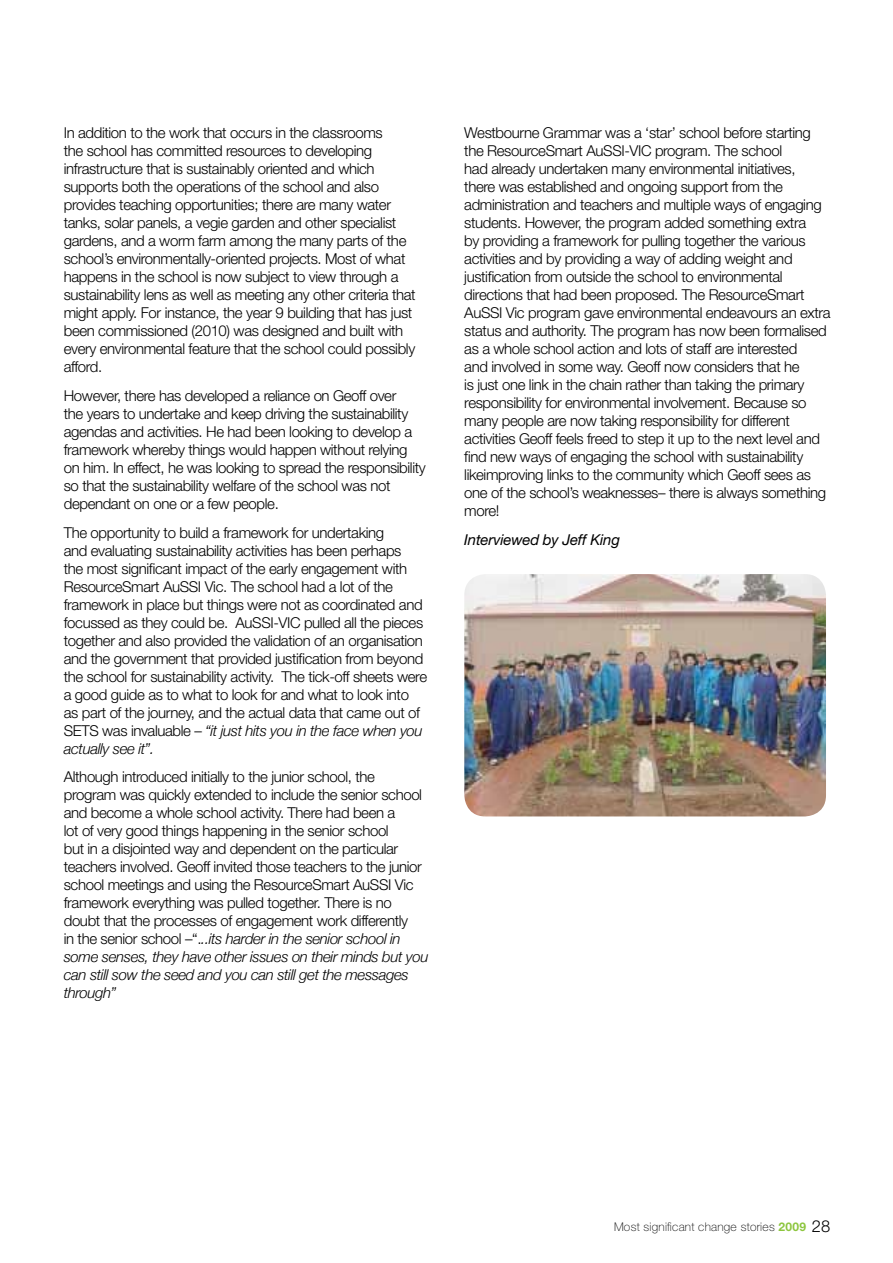
<style>
.page{position:relative;width:893px;height:1263px;background:#fff}
.page>*{position:absolute;margin:0;border:0;box-sizing:border-box;transform-origin:0 0}
.t1{font:300 15px/18px "Helvetica Neue LT Std";letter-spacing:-.025em;color:#000}
.t2{font:italic 300 15px/18px "Helvetica Neue";letter-spacing:-.025em;color:#000}
.t3{font:italic 15px "Helvetica Neue LT Std";letter-spacing:-.015em;color:#000}
.t4{font:100 12px "Helvetica Neue LT Std";letter-spacing:.02em;color:#000}
.s1{font-family:"Helvetica Neue LT Std";font-style:normal}
.s2{font-weight:700;color:#8dc63f}
.s3{font-weight:300;font-size:16.5px}
</style>
<div class="page">
<img style="left:464px;top:574px;width:362px;height:242px">
<p class="t1" style="left:64px;top:124px;width:353px">In addition to the work that occurs in the classrooms<br>the school has committed resources to developing infrastructure that is sustainably oriented and which supports both the operations of the school and also provides teaching opportunities; there are many water tanks, solar panels, a vegie garden and other specialist gardens, and a worm farm among the many parts of the school’s environmentally-oriented projects. Most of what happens in the school is now subject to view through a sustainability lens as well as meeting any other criteria that might apply. For instance, the year 9 building that has just been commissioned (2010) was designed and built with every environmental feature that the school could possibly afford.</p>
<p class="t1" style="left:64px;top:386px;width:363px">However, there has developed a reliance on Geoff over<br>the years to undertake and keep driving the sustainability agendas and activities. He had been looking to develop a framework whereby things would happen without relying on him. In effect, he was looking to spread the responsibility so that the sustainability welfare of the school was not dependant on one or a few people.</p>
<p class="t1" style="left:64px;top:523px;width:365px">The opportunity to build a framework for undertaking<br>and evaluating sustainability activities has been perhaps<br>the most significant impact of the early engagement with ResourceSmart AuSSI Vic. The school had a lot of the framework in place but things were not as coordinated and focussed as they could be. AuSSI-VIC pulled all the pieces together and also provided the validation of an organisation and the government that provided justification from beyond the school for sustainability activity. The tick-off sheets were a good guide as to what to look for and what to look into as part of the journey, and the actual data that came out of</p>
<p class="t2" style="left:64px;top:721px;width:360px"><span class="s1">SETS was invaluable –</span> “it just hits you in the face when you actually see it”.</p>
<p class="t1" style="left:64px;top:768px;width:360px">Although introduced initially to the junior school, the program was quickly extended to include the senior school and become a whole school activity. There had been a<br>lot of very good things happening in the senior school<br>but in a disjointed way and dependent on the particular teachers involved. Geoff invited those teachers to the junior school meetings and using the ResourceSmart AuSSI Vic framework everything was pulled together. There is no doubt that the processes of engagement work differently</p>
<p class="t2" style="left:64px;top:930px;width:366px"><span class="s1">in the senior school –“.</span>..its harder in the senior school in some senses, they have other issues on their minds but you can still sow the seed and you can still get the messages through”</p>
<p class="t1" style="left:464px;top:124px;width:368px">Westbourne Grammar was a ‘star’ school before starting the ResourceSmart AuSSI-VIC program. The school<br>had already undertaken many environmental initiatives,<br>there was established and ongoing support from the administration and teachers and multiple ways of engaging students. However, the program added something extra<br>by providing a framework for pulling together the various activities and by providing a way of adding weight and justification from outside the school to environmental directions that had been proposed. The ResourceSmart AuSSI Vic program gave environmental endeavours an extra status and authority. The program has now been formalised as a whole school action and lots of staff are interested<br>and involved in some way. Geoff now considers that he<br>is just one link in the chain rather than taking the primary responsibility for environmental involvement. Because so many people are now taking responsibility for different activities Geoff feels freed to step it up to the next level and find new ways of engaging the school with sustainability likeimproving links to the community which Geoff sees as one of the school’s weaknesses– there is always something more!</p>
<p class="t3" style="left:464px;top:531px;width:157px">Interviewed by Jeff King</p>
<p class="t4" style="left:614px;top:1220px;width:218px">Most significant change stories <span class="s2">2009</span> <span class="s3">28</span></p>
</div>
